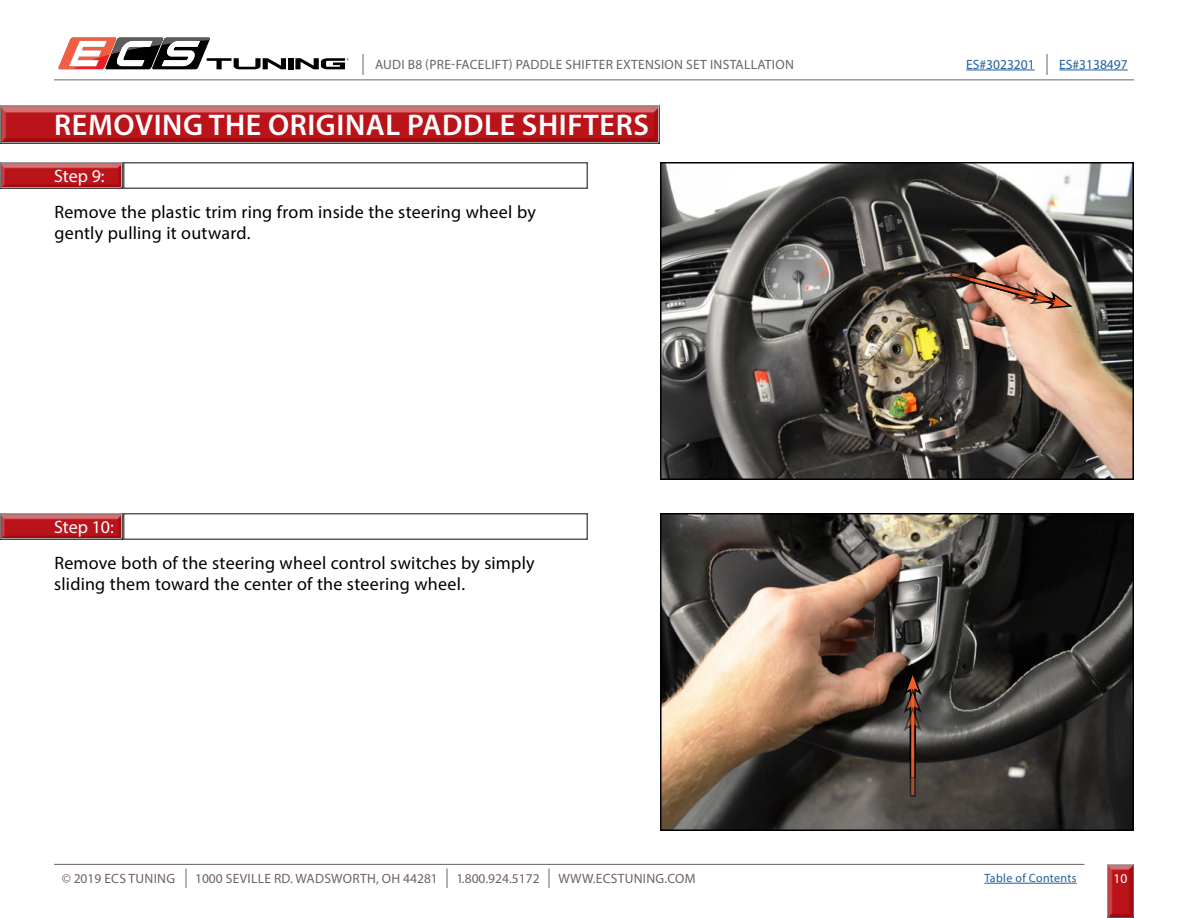
<style>
.page{position:relative;width:1188px;height:918px;background:#fff}
.page>*{position:absolute;margin:0;border:0;box-sizing:border-box;transform-origin:0 0}
.t1{font:600 30px "Myriad Pro";letter-spacing:.02em;color:#fff}
.t2{font:18px/21.6px "Myriad Pro";letter-spacing:.015em;color:#000}
.t3{font:18px "Myriad Pro";letter-spacing:-.005em;color:#fff}
.t4{font:13.5px "Myriad Pro";letter-spacing:.02em;color:#6c6361}
.t5{font:13.5px "Myriad Pro";color:#215e9e}
.t6{font:13.5px "Myriad Pro";color:#6c6361}
.t7{font:13.5px "Myriad Pro";color:#fff}
.t8{font:12px "Myriad Pro";letter-spacing:.025em;color:#215e9e}
</style>
<div class="page">
<div style="left:288px;top:58px;width:5px;height:11px;background:#000"></div>
<svg style="left:58px;top:38px;width:228px;height:31px"></svg>
<svg style="left:295px;top:58px;width:54px;height:11px"></svg>
<hr style="left:54px;top:80px;width:1080px;height:1px;background:#6c6361">
<svg style="left:363px;top:54px;width:1px;height:21px"></svg>
<svg style="left:1047px;top:54px;width:1px;height:21px"></svg>
<hr style="left:1059px;top:70px;width:69px;height:1px;background:#215e9e">
<hr style="left:966px;top:70px;width:69px;height:1px;background:#215e9e">
<div style="left:1101px;top:861px;width:39px;height:57px;background:#000;opacity:.75"></div>
<hr style="left:984px;top:883px;width:93px;height:1px;background:#215e9e">
<hr style="left:54px;top:864px;width:1030px;height:1px;background:#6c6361">
<svg style="left:549px;top:868px;width:1px;height:20px"></svg>
<svg style="left:186px;top:868px;width:1px;height:20px"></svg>
<svg style="left:447px;top:868px;width:1px;height:20px"></svg>
<div style="left:0;top:159px;width:129px;height:30px;background:#000;opacity:.75"></div>
<div style="left:0;top:510px;width:129px;height:30px;background:#000;opacity:.75"></div>
<div style="left:0;top:101px;width:668px;height:43px;background:#000;opacity:.75"></div>
<img style="left:663px;top:516px;width:468px;height:312px">
<div style="left:660px;top:513px;width:474px;height:318px;border:2px solid #000"></div>
<img style="left:663px;top:165px;width:468px;height:312px">
<div style="left:660px;top:162px;width:474px;height:318px;border:2px solid #000"></div>
<svg style="left:910px;top:732px;width:6px;height:64px"></svg>
<hr style="left:911px;top:721px;width:3px;height:74px;background:#f15f29">
<svg style="left:904px;top:670px;width:18px;height:62px"></svg>
<img style="left:944px;top:267px;width:129px;height:43px">
<p class="t4" style="left:375px;top:56px;width:420px">AUDI B8 (PRE-FACELIFT) PADDLE SHIFTER EXTENSION SET INSTALLATION</p>
<p class="t5" style="left:966px;top:56px;width:70px">ES#3023201</p>
<p class="t5" style="left:1059px;top:56px;width:70px">ES#3138497</p>
<h1 class="t1" style="left:54px;top:106px;width:596px">REMOVING THE ORIGINAL PADDLE SHIFTERS</h1>
<p class="t3" style="left:54px;top:164px;width:52px">Step 9:</p>
<p class="t2" style="left:54px;top:200px;width:483px">Remove the plastic trim ring from inside the steering wheel by gently pulling it outward.</p>
<p class="t3" style="left:54px;top:515px;width:61px">Step 10:</p>
<p class="t2" style="left:54px;top:551px;width:482px">Remove both of the steering wheel control switches by simply sliding them toward the center of the steering wheel.</p>
<p class="t4" style="left:62px;top:870px;width:115px">© 2019 ECS TUNING</p>
<p class="t4" style="left:195px;top:870px;width:244px">1000 SEVILLE RD. WADSWORTH, OH 44281</p>
<p class="t6" style="left:456px;top:870px;width:85px">1.800.924.5172</p>
<p class="t4" style="left:558px;top:870px;width:139px">WWW.ECSTUNING.COM</p>
<p class="t8" style="left:984px;top:871px;width:94px">Table of Contents</p>
<p class="t7" style="left:1114px;top:870px;width:15px">10</p>
</div>
